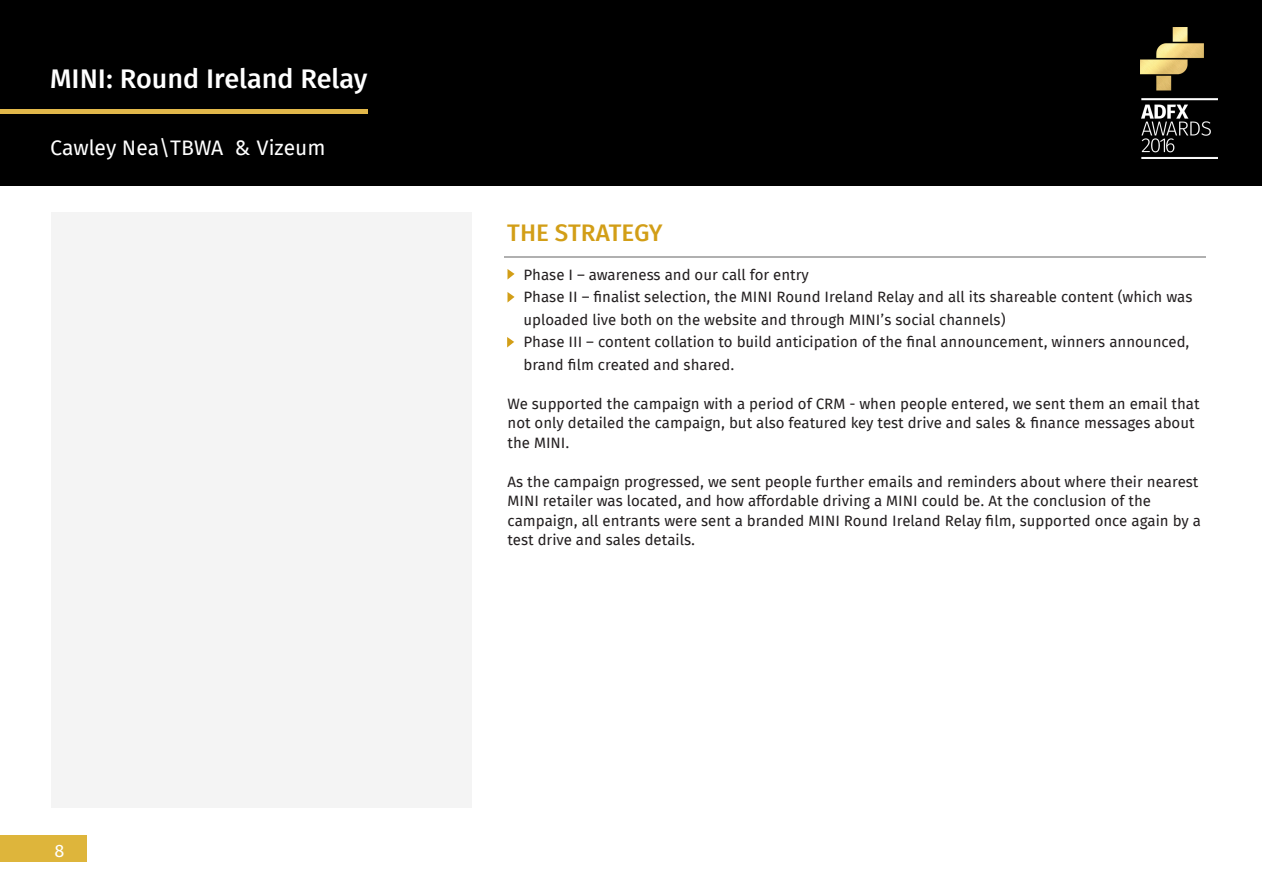
<style>
.page{position:relative;width:1263px;height:893px;background:#fff}
.page>*{position:absolute;margin:0;border:0;box-sizing:border-box;transform-origin:0 0}
.t1{font:500 27px "Fira Sans";color:#fff}
.t2{font:500 24px "Fira Sans";color:#d29e17}
.t3{font:21px "Fira Sans";color:#fff}
.t4{font:18px "Fira Sans OT";color:#fff}
.t5{font:15px/19.5px "Fira Sans";color:#231f20}
</style>
<div class="page">
<div style="left:1px;top:0;width:1261px;height:186px;background:#000"></div>
<div style="left:0;top:836px;width:86px;height:26px;background:#deb53b"></div>
<hr style="left:0;top:110px;width:368px;height:4px;background:#e1b74a">
<img style="left:1140px;top:27px;width:77px;height:132px">
<hr style="left:504px;top:257px;width:701px;height:1px;background:#b0b0b0">
<div style="left:51px;top:213px;width:420px;height:595px;background:#f4f4f4"></div>
<svg style="left:507px;top:292px;width:7px;height:11px"></svg>
<svg style="left:507px;top:337px;width:7px;height:10px"></svg>
<svg style="left:507px;top:269px;width:7px;height:10px"></svg>
<h1 class="t1" style="left:50px;top:60px;width:319px">MINI: Round Ireland Relay</h1>
<h3 class="t3" style="left:50px;top:133px;width:277px">Cawley Nea\TBWA &amp; Vizeum</h3>
<p class="t4" style="left:54px;top:838px;width:12px">8</p>
<p class="t2" style="left:507px;top:216px;width:157px">THE STRATEGY</p>
<p class="t5" style="left:523px;top:266px;width:287px">Phase I – awareness and our call for entry</p>
<p class="t5" style="left:523px;top:288px;width:670px">Phase II – finalist selection, the MINI Round Ireland Relay and all its shareable content (which was</p>
<p class="t5" style="left:523px;top:311px;width:484px">uploaded live both on the website and through MINI’s social channels)</p>
<p class="t5" style="left:523px;top:333px;width:668px">Phase III – content collation to build anticipation of the final announcement, winners announced,</p>
<p class="t5" style="left:523px;top:356px;width:212px">brand film created and shared.</p>
<p class="t5" style="left:507px;top:395px;width:693px">We supported the campaign with a period of CRM - when people entered, we sent them an email that not only detailed the campaign, but also featured key test drive and sales &amp; finance messages about the MINI.</p>
<p class="t5" style="left:507px;top:473px;width:695px">As the campaign progressed, we sent people further emails and reminders about where their nearest MINI retailer was located, and how affordable driving a MINI could be. At the conclusion of the campaign, all entrants were sent a branded MINI Round Ireland Relay film, supported once again by a test drive and sales details.</p>
</div>
